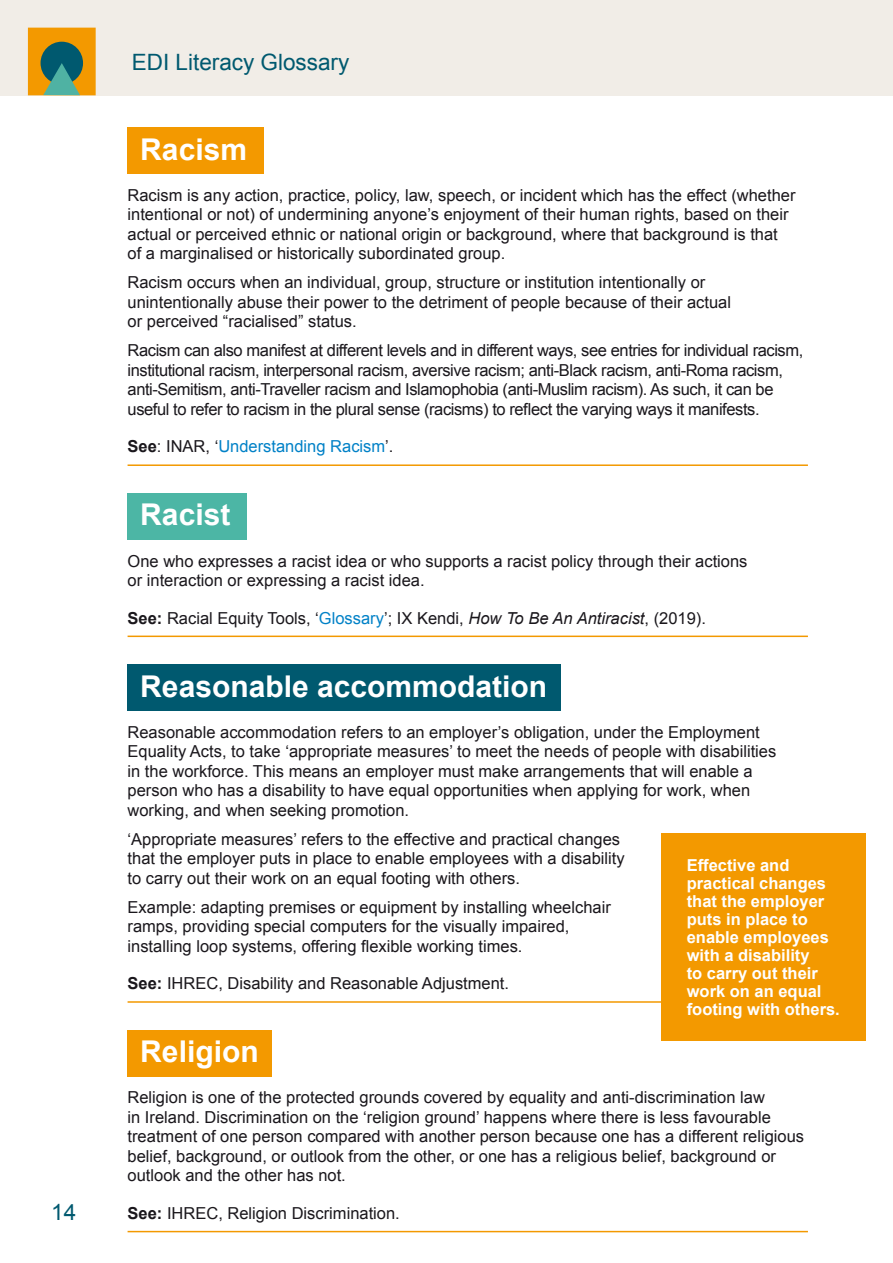
<style>
.page{position:relative;width:893px;height:1263px;background:#fff}
.page>*{position:absolute;margin:0;border:0;box-sizing:border-box;transform-origin:0 0}
.Head_20_White{font:700 30px "Arial";color:#fff}
.t1{font:22.5px "Arial";color:#00596f}
.Body_Arial{font:16.5px/19.5px "Arial";color:#1a171c}
.Body_Arial-2{font:16.5px/19.5px "Arial";letter-spacing:-.025em;color:#1a171c}
.Call_Out_Text{font:700 16.5px/18px "Arial";color:#fff}
.Body_Arial-3{font:16.5px "Arial";color:#0081c7}
.s1{font-weight:700;color:#1a171c}
.s2{color:#1a171c}
.s3{font-weight:700}
.s4{color:#0081c7}
.s5{font-style:italic}
</style>
<div class="page">
<div style="left:0;top:0;width:893px;height:96px;background:#f1ede7"></div>
<div style="left:28px;top:28px;width:68px;height:67px;background:#f39900"></div>
<div style="left:40px;top:42px;width:43px;height:43px;background:#00596f;border-radius:50%"></div>
<svg style="left:43px;top:63px;width:37px;height:32px"></svg>
<div style="left:128px;top:128px;width:136px;height:46px;background:#f39900"></div>
<hr style="left:128px;top:464px;width:680px;height:2px;background:#f39900">
<div style="left:128px;top:493px;width:119px;height:47px;background:#4cb6a5"></div>
<hr style="left:128px;top:635px;width:680px;height:2px;background:#f39900">
<div style="left:128px;top:664px;width:433px;height:47px;background:#00596f"></div>
<hr style="left:128px;top:1001px;width:680px;height:2px;background:#f39900">
<div style="left:128px;top:1030px;width:144px;height:47px;background:#f39900"></div>
<hr style="left:128px;top:1231px;width:680px;height:1px;background:#f39900">
<div style="left:661px;top:834px;width:204px;height:207px;background:#f39900"></div>
<h2 class="t1" style="left:51px;top:1198px;width:27px">14</h2>
<h2 class="t1" style="left:132px;top:47px;width:219px">EDI Literacy Glossary</h2>
<p class="Head_20_White" style="left:140px;top:129px;width:108px">Racism</p>
<p class="Body_Arial" style="left:128px;top:185px;width:669px">Racism is any action, practice, policy, law, speech, or incident which has the effect (whether intentional or not) of undermining anyone’s enjoyment of their human rights, based on their actual or perceived ethnic or national origin or background, where that background is that of a marginalised or historically subordinated group.</p>
<p class="Body_Arial" style="left:128px;top:273px;width:605px">Racism occurs when an individual, group, structure or institution intentionally or unintentionally abuse their power to the detriment of people because of their actual or perceived “racialised” status.</p>
<p class="Body_Arial-2" style="left:128px;top:341px;width:677px">Racism can also manifest at different levels and in different ways, see entries for individual racism, institutional racism, interpersonal racism, aversive racism; anti-Black racism, anti-Roma racism, anti-Semitism, anti-Traveller racism and Islamophobia (anti-Muslim racism). As such, it can be useful to refer to racism in the plural sense (racisms) to reflect the varying ways it manifests.</p>
<p class="Body_Arial-3" style="left:128px;top:436px;width:267px"><span class="s1">See</span><span class="s2">: INAR, ‘</span>Understanding Racism<span class="s2">’.</span></p>
<p class="Head_20_White" style="left:140px;top:495px;width:92px">Racist</p>
<p class="Body_Arial" style="left:128px;top:551px;width:621px">One who expresses a racist idea or who supports a racist policy through their actions or interaction or expressing a racist idea.</p>
<p class="Body_Arial" style="left:128px;top:608px;width:580px"><span class="s3">See:</span> Racial Equity Tools, ‘<span class="s4">Glossary</span>’; IX Kendi, <span class="s5">How To Be An Antiracist</span>, (2019).</p>
<p class="Head_20_White" style="left:140px;top:666px;width:408px">Reasonable accommodation</p>
<p class="Body_Arial" style="left:128px;top:722px;width:650px">Reasonable accommodation refers to an employer’s obligation, under the Employment Equality Acts, to take ‘appropriate measures’ to meet the needs of people with disabilities in the workforce. This means an employer must make arrangements that will enable a person who has a disability to have equal opportunities when applying for work, when working, and when seeking promotion.</p>
<p class="Body_Arial" style="left:128px;top:829px;width:499px">‘Appropriate measures’ refers to the effective and practical changes that the employer puts in place to enable employees with a disability to carry out their work on an equal footing with others.</p>
<p class="Body_Arial" style="left:128px;top:897px;width:485px">Example: adapting premises or equipment by installing wheelchair ramps, providing special computers for the visually impaired, installing loop systems, offering flexible working times.</p>
<p class="Body_Arial" style="left:128px;top:974px;width:383px"><span class="s3">See:</span> IHREC, Disability and Reasonable Adjustment.</p>
<p class="Call_Out_Text" style="left:687px;top:857px;width:155px">Effective and practical changes that the employer puts in place to enable employees with a disability<br>to carry out their work on an equal footing with others.</p>
<p class="Head_20_White" style="left:140px;top:1032px;width:120px">Religion</p>
<p class="Body_Arial" style="left:128px;top:1088px;width:678px">Religion is one of the protected grounds covered by equality and anti-discrimination law<br>in Ireland. Discrimination on the ‘religion ground’ happens where there is less favourable treatment of one person compared with another person because one has a different religious belief, background, or outlook from the other, or one has a religious belief, background or outlook and the other has not.</p>
<p class="Body_Arial" style="left:128px;top:1203px;width:274px"><span class="s3">See:</span> IHREC, Religion Discrimination.</p>
</div>
